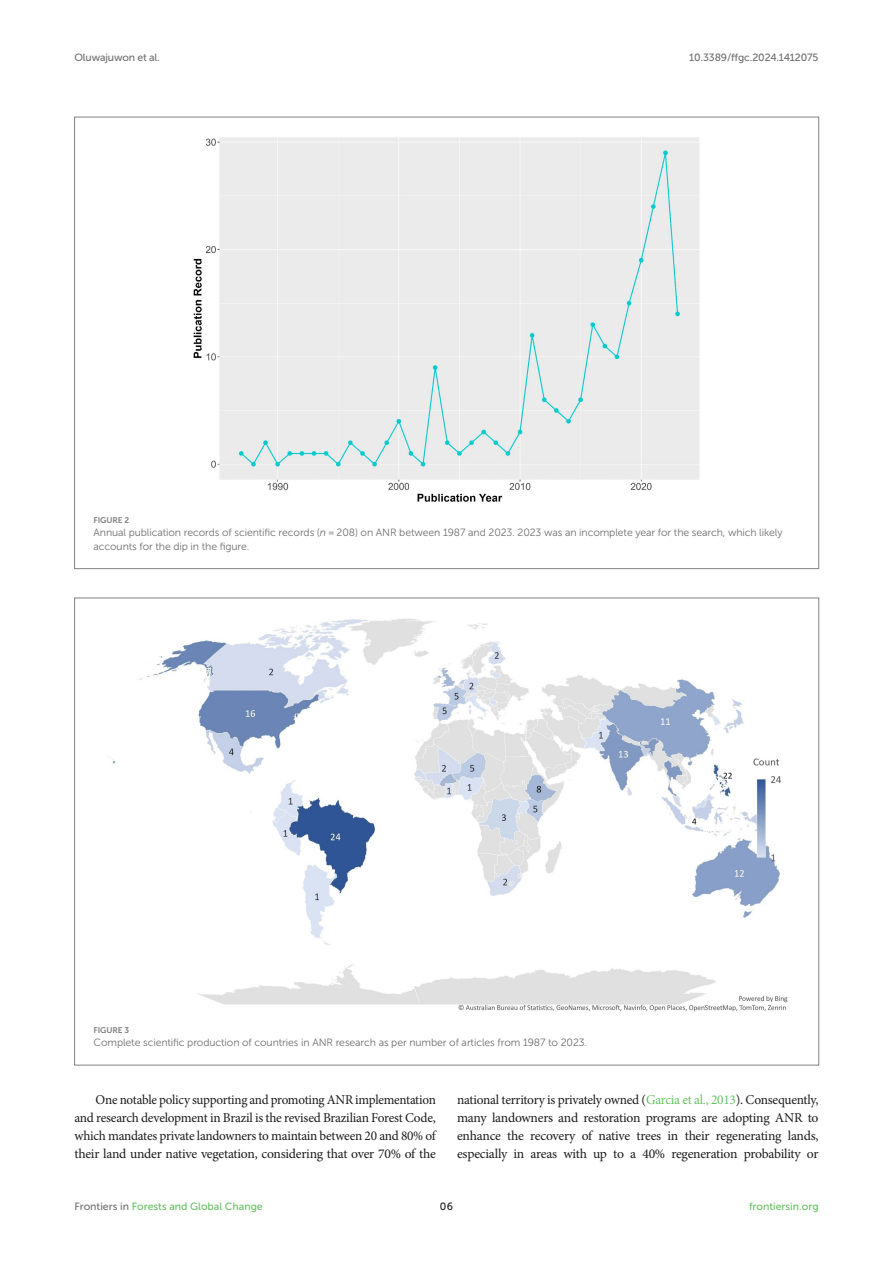
<style>
.page{position:relative;width:893px;height:1263px;background:#fff}
.page>*{position:absolute;margin:0;border:0;box-sizing:border-box;transform-origin:0 0}
.TEXT{font:13.5px/18px "Minion Pro";letter-spacing:-.02em;color:#1b1c1b;text-align:justify}
.FIG_LEG{font:10.5px/13.5px "Museo Sans 300";letter-spacing:-.01em;color:#706f70}
.t1{font:10.5px "Museo Sans 500";color:#65c161}
.t2{font:10.5px "Museo Sans 500";letter-spacing:-.015em;color:#706f70}
.t3{font:10.5px "Museo Sans 500";color:#1b1c1b}
.FIG_HD{font:8.25px "Museo Sans 700";letter-spacing:-.01em;color:#7e7f7f}
.s1{font-style:italic}
.s2{color:#65c161}
.s3{color:#706f70}
</style>
<div class="page">
<img style="left:193px;top:137px;width:507px;height:365px">
<img style="left:106px;top:619px;width:682px;height:393px">
<p class="t2" style="left:74px;top:51px;width:87px">Oluwajuwon et al.</p>
<p class="t2" style="left:689px;top:51px;width:131px">10.3389/ffgc.2024.1412075</p>
<p class="FIG_HD" style="left:94px;top:515px;width:37px">FIGURE 2</p>
<p class="FIG_LEG" style="left:94px;top:526px;width:691px">Annual publication records of scientific records (<span class="s1">n</span> = 208) on ANR between 1987 and 2023. 2023 was an incomplete year for the search, which likely accounts for the dip in the figure.</p>
<p class="FIG_HD" style="left:94px;top:1025px;width:37px">FIGURE 3</p>
<p class="FIG_LEG" style="left:94px;top:1036px;width:495px">Complete scientific production of countries in ANR research as per number of articles from 1987 to 2023.</p>
<p class="TEXT" style="left:74px;top:1091px;width:363px;text-indent:21px">One notable policy supporting and promoting ANR implementation and research development in Brazil is the revised Brazilian Forest Code, which mandates private landowners to maintain between 20 and 80% of their land under native vegetation, considering that over 70% of the</p>
<p class="TEXT" style="left:457px;top:1091px;width:363px">national territory is privately owned (<span class="s2">Garcia et al., 2013</span>). Consequently, many landowners and restoration programs are adopting ANR to enhance the recovery of native trees in their regenerating lands, especially in areas with up to a 40% regeneration probability or</p>
<p class="t1" style="left:74px;top:1200px;width:190px"><span class="s3">Frontiers in</span> Forests and Global Change</p>
<p class="t3" style="left:440px;top:1200px;width:15px">06</p>
<p class="t1" style="left:749px;top:1200px;width:71px">frontiersin.org</p>
</div>
